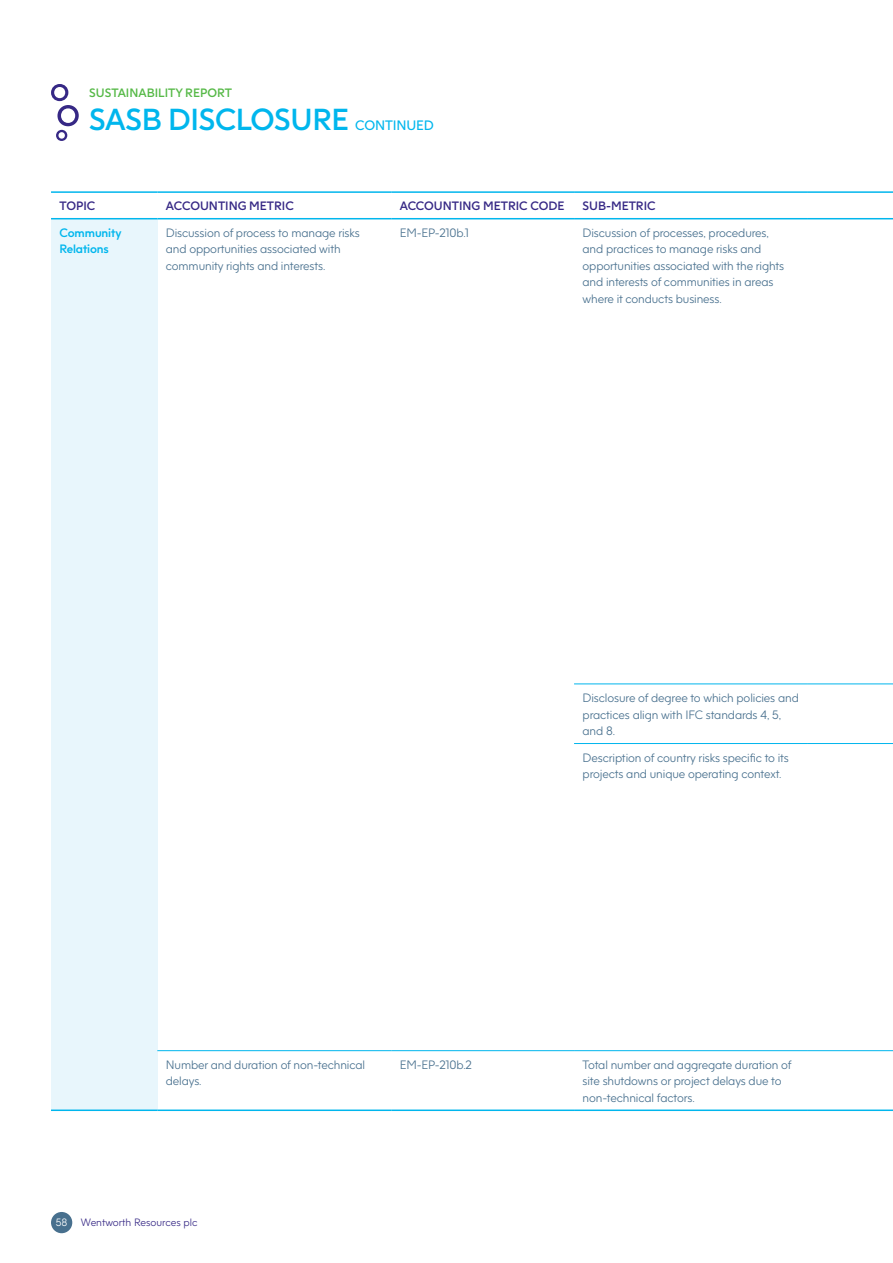
<style>
.page{position:relative;width:893px;height:1263px;background:#fff}
.page>*{position:absolute;margin:0;border:0;box-sizing:border-box;transform-origin:0 0}
.t1{font:700 30px "F37 Jan";letter-spacing:-.01em;color:#00b6ed}
.t2{font:13.5px "F37 Jan";letter-spacing:-.01em;color:#00b6ed}
.t3{font:300 12px/16.5px "F37 Jan";letter-spacing:-.01em;color:#48708e}
.t4{font:700 12px "F37 Jan";color:#362885}
.t5{font:700 12px "F37 Jan";color:#56b947}
.t6{font:700 12px/16.5px "F37 Jan";letter-spacing:-.01em;color:#00b6ed}
.t7{font:300 10.5px "F37 Jan";color:#362885}
.t8{font:300 10.5px "F37 Jan";color:#fff}
</style>
<div class="page">
<div style="left:51px;top:1212px;width:21px;height:21px;background:#48708e;border-radius:50%"></div>
<svg style="left:51px;top:84px;width:28px;height:57px"></svg>
<div style="left:51px;top:219px;width:106px;height:891px;background:#e8f6fc"></div>
<hr style="left:51px;top:191px;width:106px;height:2px;background:#00b6ed">
<hr style="left:157px;top:191px;width:234px;height:2px;background:#00b6ed">
<hr style="left:391px;top:191px;width:183px;height:2px;background:#00b6ed">
<hr style="left:574px;top:191px;width:234px;height:2px;background:#00b6ed">
<hr style="left:808px;top:191px;width:85px;height:2px;background:#00b6ed">
<hr style="left:51px;top:218px;width:106px;height:1px;background:#00b6ed">
<hr style="left:157px;top:218px;width:234px;height:1px;background:#00b6ed">
<hr style="left:391px;top:218px;width:183px;height:1px;background:#00b6ed">
<hr style="left:574px;top:218px;width:234px;height:1px;background:#00b6ed">
<hr style="left:808px;top:218px;width:85px;height:1px;background:#00b6ed">
<hr style="left:574px;top:683px;width:234px;height:1px;background:#00b6ed">
<hr style="left:808px;top:683px;width:85px;height:1px;background:#00b6ed">
<hr style="left:574px;top:743px;width:234px;height:1px;background:#00b6ed">
<hr style="left:808px;top:743px;width:85px;height:1px;background:#00b6ed">
<hr style="left:157px;top:1050px;width:234px;height:1px;background:#00b6ed">
<hr style="left:391px;top:1050px;width:183px;height:1px;background:#00b6ed">
<hr style="left:574px;top:1050px;width:234px;height:1px;background:#00b6ed">
<hr style="left:808px;top:1050px;width:85px;height:1px;background:#00b6ed">
<hr style="left:51px;top:1109px;width:106px;height:2px;background:#00b6ed">
<hr style="left:157px;top:1109px;width:234px;height:2px;background:#00b6ed">
<hr style="left:391px;top:1109px;width:183px;height:2px;background:#00b6ed">
<hr style="left:574px;top:1109px;width:234px;height:2px;background:#00b6ed">
<hr style="left:808px;top:1109px;width:85px;height:2px;background:#00b6ed">
<p class="t5" style="left:89px;top:85px;width:144px">SUSTAINABILITY REPORT</p>
<h1 class="t1" style="left:89px;top:101px;width:261px">SASB DISCLOSURE</h1>
<p class="t2" style="left:355px;top:117px;width:80px">CONTINUED</p>
<p class="t4" style="left:60px;top:198px;width:37px">TOPIC</p>
<p class="t4" style="left:166px;top:198px;width:130px">ACCOUNTING METRIC</p>
<p class="t4" style="left:400px;top:198px;width:166px">ACCOUNTING METRIC CODE</p>
<p class="t4" style="left:583px;top:198px;width:75px">SUB-METRIC</p>
<p class="t6" style="left:60px;top:224px;width:63px">Community<br>Relations</p>
<p class="t3" style="left:166px;top:224px;width:196px">Discussion of process to manage risks and opportunities associated with community rights and interests.</p>
<p class="t3" style="left:400px;top:224px;width:71px">EM-EP-210b.1</p>
<p class="t3" style="left:583px;top:224px;width:203px">Discussion of processes, procedures, and practices to manage risks and opportunities associated with the rights and interests of communities in areas where it conducts business.</p>
<p class="t3" style="left:583px;top:689px;width:218px">Disclosure of degree to which policies and practices align with IFC standards 4, 5, and 8.</p>
<p class="t3" style="left:583px;top:749px;width:208px">Description of country risks specific to its projects and unique operating context.</p>
<p class="t3" style="left:166px;top:1056px;width:201px">Number and duration of non-technical delays.</p>
<p class="t3" style="left:400px;top:1056px;width:74px">EM-EP-210b.2</p>
<p class="t3" style="left:583px;top:1056px;width:211px">Total number and aggregate duration of site shutdowns or project delays due to non-technical factors.</p>
<p class="t8" style="left:56px;top:1216px;width:13px">58</p>
<p class="t7" style="left:81px;top:1216px;width:118px">Wentworth Resources plc</p>
</div>
